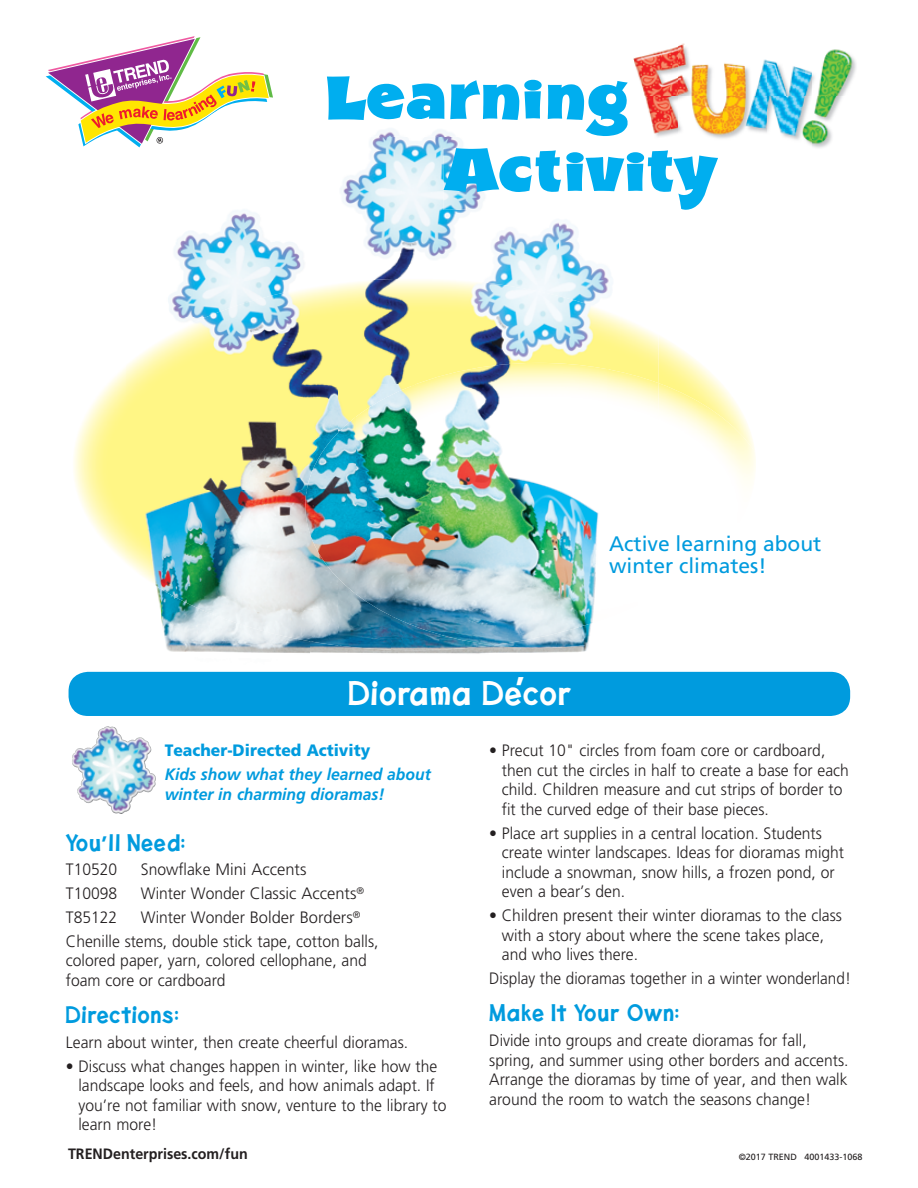
<style>
.page{position:relative;width:918px;height:1188px;background:#fff}
.page>*{position:absolute;margin:0;border:0;box-sizing:border-box;transform-origin:0 0}
.t1{font:60px/72.4px "AS Shocard Block";letter-spacing:.04em;color:#00aeef}
.t2{font:700 30px "Lorin";letter-spacing:.05em;color:#fff}
.t3{font:900 30px "Frutiger";color:#fff}
.t4{font:700 21px "Lorin";letter-spacing:.05em;color:#009bde}
.t5{font:21px/22.5px "Frutiger";color:#009bde}
.t6{font:300 16.5px/19.5px "Frutiger";color:#231f20;scale:.95 1}
.t7{font:italic 700 16.5px/19.5px "Frutiger";color:#009bde;scale:.95 1}
.t8{font:300 16.5px "Frutiger";color:#231f20;scale:.93 1}
.t9{font:900 16.5px "Frutiger";color:#009bde;scale:.95 1}
.t10{font:700 15px "Frutiger";color:#231f20;scale:.95 1}
.t11{font:9px "Frutiger";color:#231f20}
.s1{font-family:"Frutiger"}
</style>
<div class="page">
<img style="left:659px;top:383px;width:97px;height:98px">
<img style="left:139px;top:136px;width:473px;height:143px">
<img style="left:68px;top:671px;width:44px;height:23px">
<img style="left:162px;top:650px;width:149px;height:22px">
<img style="left:311px;top:648px;width:298px;height:24px">
<img style="left:126px;top:279px;width:213px;height:371px">
<img style="left:339px;top:279px;width:320px;height:106px">
<img style="left:339px;top:385px;width:16px;height:25px">
<img style="left:339px;top:599px;width:53px;height:51px">
<img style="left:392px;top:645px;width:107px;height:5px">
<img style="left:493px;top:645px;width:96px;height:3px">
<img style="left:355px;top:363px;width:304px;height:282px">
<img style="left:305px;top:410px;width:51px;height:189px">
<img style="left:375px;top:129px;width:80px;height:7px">
<img style="left:444px;top:148px;width:168px;height:62px">
<img style="left:72px;top:726px;width:84px;height:88px">
<div style="left:69px;top:672px;width:781px;height:44px;background:#009bde;border-radius:20px"></div>
<svg style="left:46px;top:36px;width:227px;height:111px"></svg>
<img style="left:634px;top:45px;width:222px;height:103px">
<h1 class="t1" style="left:447px;top:66px;width:272px;text-indent:-121px">Learning<br>Activity</h1>
<p class="t5" style="left:609px;top:534px;width:214px">Active learning about winter climates!</p>
<h2 class="t3" style="left:515px;top:675px;width:11px">’</h2>
<h2 class="t2" style="left:349px;top:680px;width:224px">Diorama Decor</h2>
<p class="t9" style="left:165px;top:744px;width:218px">Teacher-Directed Activity</p>
<p class="t7" style="left:165px;top:766px;width:282px">Kids show what they learned about winter in charming dioramas!</p>
<p class="t4" style="left:66px;top:833px;width:121px">You<span class="s1">’</span>ll Need:</p>
<p class="t6" style="left:66px;top:861px;width:56px">T10520</p>
<p class="t6" style="left:141px;top:861px;width:176px">Snowflake Mini Accents</p>
<p class="t6" style="left:66px;top:885px;width:56px">T10098</p>
<p class="t6" style="left:141px;top:885px;width:237px">Winter Wonder Classic Accents<sup>®</sup></p>
<p class="t6" style="left:66px;top:909px;width:56px">T85122</p>
<p class="t6" style="left:66px;top:907px;width:331px;line-height:23.9px;text-indent:75px">Winter Wonder Bolder Borders<sup>®<br></sup>Chenille stems, double stick tape, cotton balls,</p>
<p class="t6" style="left:66px;top:952px;width:318px">colored paper, yarn, colored cellophane, and foam core or cardboard</p>
<p class="t4" style="left:66px;top:1006px;width:114px">Directions:</p>
<p class="t6" style="left:66px;top:1034px;width:362px">Learn about winter, then create cheerful dioramas.</p>
<p class="t6" style="left:79px;top:1058px;width:389px;text-indent:-13px">• Discuss what changes happen in winter, like how the landscape looks and feels, and how animals adapt. If you’re not familiar with snow, venture to the library to learn more!</p>
<p class="t6" style="left:502px;top:742px;width:367px;text-indent:-13px">• Precut 10" circles from foam core or cardboard, then cut the circles in half to create a base for each child. Children measure and cut strips of border to fit the curved edge of their base pieces.</p>
<p class="t6" style="left:502px;top:824px;width:362px;text-indent:-13px">• Place art supplies in a central location. Students create winter landscapes. Ideas for dioramas might include a snowman, snow hills, a frozen pond, or even a bear’s den.</p>
<p class="t6" style="left:502px;top:907px;width:359px;text-indent:-13px">• Children present their winter dioramas to the class with a story about where the scene takes place, and who lives there.</p>
<p class="t8" style="left:489px;top:971px;width:391px">Display the dioramas together in a winter wonderland!</p>
<p class="t4" style="left:489px;top:1003px;width:191px">Make It Your Own:</p>
<p class="t6" style="left:489px;top:1032px;width:380px">Divide into groups and create dioramas for fall, spring, and summer using other borders and accents.<br>Arrange the dioramas by time of year, and then walk around the room to watch the seasons change!</p>
<p class="t10" style="left:68px;top:1148px;width:191px">TRENDenterprises.com/fun</p>
<p class="t11" style="left:739px;top:1153px;width:125px">©2017 TREND 4001433-1068</p>
</div>
